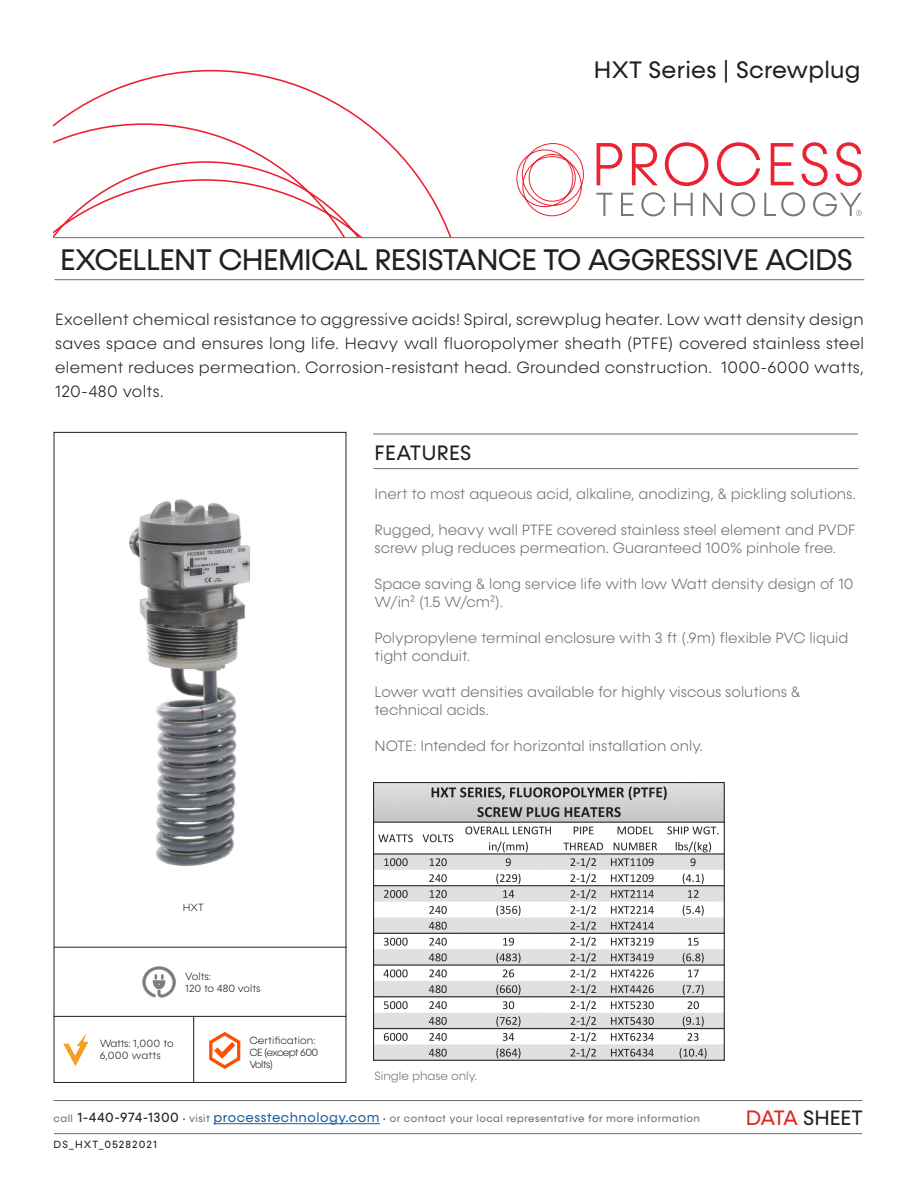
<style>
.page{position:relative;width:918px;height:1188px;background:#fff}
.page>*{position:absolute;margin:0;border:0;box-sizing:border-box;transform-origin:0 0}
.t1{font:30px "Konnect";letter-spacing:-.02em;color:#231f20}
.t2{font:24px "Konnect";letter-spacing:.01em;color:#231f20}
.t3{font:21px "Konnect";color:#231f20}
.t4{font:21px "Konnect";letter-spacing:.02em;color:#231f20}
.t5{font:300 16.5px/24px "Konnect";letter-spacing:.02em;color:#231f20;text-align:justify}
.t6{font:300 15px/18px "Konnect";color:#6c6d70}
.t7{font:300 12px "Konnect";color:#6c6d70}
.t8{font:10.5px "Konnect";letter-spacing:.04em;color:#6c6d70}
.t9{font:300 10.5px/12px "Konnect";color:#231f20}
.t10{font:300 10.5px/12px "Konnect";letter-spacing:-.06em;color:#231f20}
.t11{font:10.5px "Konnect";letter-spacing:.1em;color:#231f20}
.s1{font-size:13.5px;color:#231f20}
.s2{font-size:13.5px;color:#175d9e}
.s3{color:#da291c}
</style>
<div class="page">
<svg style="left:597px;top:143px;width:25px;height:42px"></svg>
<svg style="left:632px;top:143px;width:26px;height:42px"></svg>
<svg style="left:665px;top:142px;width:43px;height:44px"></svg>
<svg style="left:717px;top:142px;width:43px;height:44px"></svg>
<svg style="left:771px;top:143px;width:23px;height:42px"></svg>
<svg style="left:802px;top:142px;width:26px;height:44px"></svg>
<svg style="left:836px;top:142px;width:26px;height:44px"></svg>
<svg style="left:596px;top:193px;width:16px;height:23px"></svg>
<svg style="left:621px;top:193px;width:13px;height:23px"></svg>
<svg style="left:641px;top:192px;width:24px;height:24px"></svg>
<svg style="left:674px;top:193px;width:19px;height:23px"></svg>
<svg style="left:703px;top:193px;width:19px;height:23px"></svg>
<svg style="left:731px;top:192px;width:24px;height:24px"></svg>
<svg style="left:764px;top:192px;width:41px;height:24px"></svg>
<svg style="left:813px;top:192px;width:49px;height:24px"></svg>
<svg style="left:516px;top:143px;width:68px;height:74px"></svg>
<hr style="left:54px;top:947px;width:293px;height:1px;background:#231f20">
<svg style="left:53px;top:70px;width:399px;height:167px"></svg>
<hr style="left:193px;top:1016px;width:1px;height:66px;background:#231f20">
<hr style="left:54px;top:1016px;width:292px;height:1px;background:#231f20">
<img style="left:373px;top:782px;width:352px;height:279px">
<hr style="left:55px;top:279px;width:809px;height:1px;background:#6c6d70">
<hr style="left:54px;top:237px;width:810px;height:1px;background:#6c6d70">
<hr style="left:373px;top:468px;width:485px;height:1px;background:#6c6d70">
<hr style="left:373px;top:434px;width:485px;height:1px;background:#6c6d70">
<img style="left:142px;top:966px;width:34px;height:32px">
<svg style="left:209px;top:1032px;width:31px;height:37px"></svg>
<img style="left:63px;top:1033px;width:25px;height:33px">
<hr style="left:214px;top:1123px;width:166px;height:1px;background:#175d9e">
<hr style="left:54px;top:1133px;width:808px;height:1px;background:#6c6d70">
<hr style="left:54px;top:1100px;width:808px;height:1px;background:#6c6d70">
<img style="left:129px;top:499px;width:121px;height:367px">
<p class="t2" style="left:594px;top:56px;width:268px">HXT Series | Screwplug</p>
<p class="t1" style="left:60px;top:243px;width:794px">EXCELLENT CHEMICAL RESISTANCE TO AGGRESSIVE ACIDS</p>
<p class="t5" style="left:55px;top:308px;width:810px">Excellent chemical resistance to aggressive acids! Spiral, screwplug heater. Low watt density design saves space and ensures long life. Heavy wall fluoropolymer sheath (PTFE) covered stainless steel element reduces permeation. Corrosion-resistant head. Grounded construction. 1000-6000 watts, 120-480 volts.</p>
<p class="t4" style="left:375px;top:441px;width:98px">FEATURES</p>
<p class="t6" style="left:375px;top:486px;width:483px">Inert to most aqueous acid, alkaline, anodizing, &amp; pickling solutions.</p>
<p class="t6" style="left:375px;top:522px;width:482px">Rugged, heavy wall PTFE covered stainless steel element and PVDF screw plug reduces permeation. Guaranteed 100% pinhole free.</p>
<p class="t6" style="left:375px;top:576px;width:480px">Space saving &amp; long service life with low Watt density design of 10<br>W/in² (1.5 W/cm²).</p>
<p class="t6" style="left:375px;top:630px;width:475px">Polypropylene terminal enclosure with 3 ft (.9m) flexible PVC liquid tight conduit.</p>
<p class="t6" style="left:375px;top:684px;width:427px">Lower watt densities available for highly viscous solutions &amp; technical acids.</p>
<p class="t6" style="left:375px;top:738px;width:330px">NOTE: Intended for horizontal installation only.</p>
<p class="t9" style="left:183px;top:901px;width:22px">HXT</p>
<p class="t9" style="left:185px;top:971px;width:28px">Volts:</p>
<p class="t9" style="left:185px;top:983px;width:77px">120 to 480 volts</p>
<p class="t9" style="left:100px;top:1037px;width:76px">Watts: 1,000 to<br>6,000 watts</p>
<p class="t9" style="left:249px;top:1035px;width:68px">Certification:</p>
<p class="t10" style="left:249px;top:1047px;width:70px">CE (except 600<br>Volts)</p>
<p class="t7" style="left:375px;top:1069px;width:104px">Single phase only.</p>
<p class="t8" style="left:54px;top:1113px;width:648px">call <span class="s1">1-440-974-1300</span> • visit <span class="s2">processtechnology.com</span> • or contact your local representative for more information</p>
<p class="t3" style="left:746px;top:1105px;width:119px"><span class="s3">DATA</span> SHEET</p>
<p class="t11" style="left:54px;top:1139px;width:105px">DS_HXT_05282021</p>
</div>
